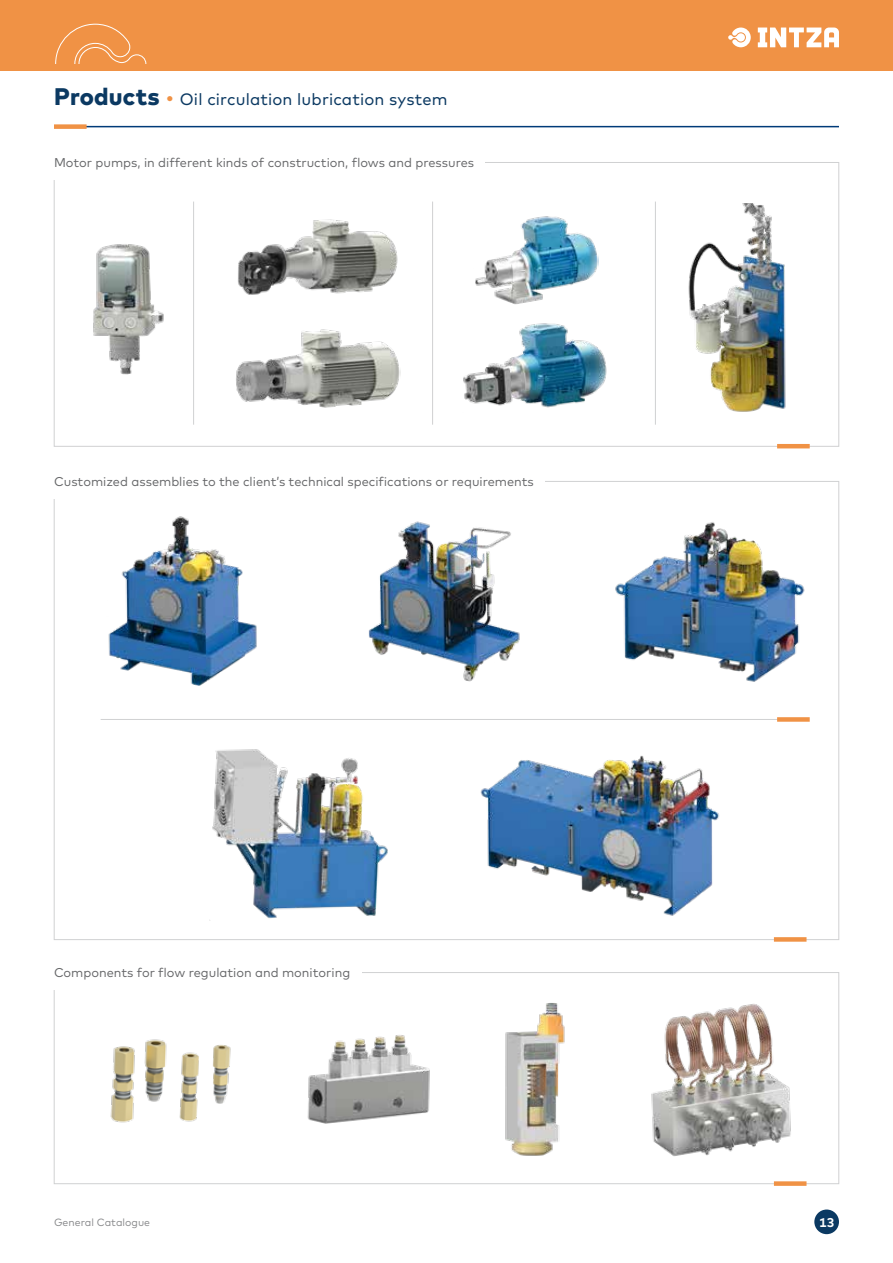
<style>
.page{position:relative;width:893px;height:1263px;background:#fff}
.page>*{position:absolute;margin:0;border:0;box-sizing:border-box;transform-origin:0 0}
.t1{font:16.5px "Mark";letter-spacing:.01em;color:#0b3962}
.t2{font:12.75px "Mark";color:#646567}
.t3{font:700 12.75px "Mark";color:#fff}
.t4{font:10.5px "Mark";color:#87888a}
.s1{font-weight:800;font-size:24px}
.s2{font-weight:800;font-size:24px;color:#f09245}
</style>
<div class="page">
<div style="left:0;top:0;width:893px;height:71px;background:#f09245"></div>
<hr style="left:54px;top:126px;width:785px;height:1px;background:#003b79">
<svg style="left:728px;top:27px;width:23px;height:20px"></svg>
<svg style="left:758px;top:28px;width:81px;height:19px"></svg>
<div style="left:54px;top:124px;width:33px;height:5px;background:#f09245"></div>
<svg style="left:55px;top:24px;width:92px;height:40px"></svg>
<div style="left:814px;top:1209px;width:25px;height:25px;background:#0b3962;border-radius:50%"></div>
<hr style="left:777px;top:444px;width:33px;height:4px;background:#f09245">
<div style="left:774px;top:1181px;width:32px;height:5px;background:#f09245"></div>
<img style="left:93px;top:244px;width:71px;height:131px">
<img style="left:688px;top:203px;width:98px;height:209px">
<img style="left:238px;top:219px;width:160px;height:76px">
<img style="left:236px;top:329px;width:164px;height:79px">
<img style="left:110px;top:1039px;width:121px;height:84px">
<img style="left:307px;top:1035px;width:123px;height:89px">
<img style="left:505px;top:1003px;width:60px;height:153px">
<img style="left:651px;top:1004px;width:140px;height:153px">
<img style="left:475px;top:216px;width:123px;height:88px">
<img style="left:463px;top:323px;width:144px;height:85px">
<hr style="left:193px;top:202px;width:1px;height:223px;background:#d0d1d2">
<div style="left:774px;top:937px;width:32px;height:5px;background:#f09245"></div>
<img style="left:108px;top:516px;width:149px;height:170px">
<img style="left:368px;top:521px;width:152px;height:161px">
<img style="left:209px;top:749px;width:179px;height:172px">
<img style="left:615px;top:522px;width:190px;height:160px">
<img style="left:480px;top:755px;width:239px;height:161px">
<hr style="left:101px;top:719px;width:705px;height:1px;background:#d0d1d2">
<div style="left:777px;top:717px;width:33px;height:5px;background:#f09245"></div>
<hr style="left:432px;top:202px;width:1px;height:223px;background:#d0d1d2">
<hr style="left:655px;top:202px;width:1px;height:223px;background:#d0d1d2">
<p class="t1" style="left:54px;top:89px;width:395px"><span class="s1">Products</span> <span class="s2">·</span> Oil circulation lubrication system</p>
<p class="t2" style="left:54px;top:155px;width:422px">Motor pumps, in different kinds of construction, flows and pressures</p>
<p class="t2" style="left:54px;top:474px;width:481px">Customized assemblies to the client’s technical specifications or requirements</p>
<p class="t2" style="left:54px;top:965px;width:298px">Components for flow regulation and monitoring</p>
<p class="t4" style="left:54px;top:1216px;width:98px">General Catalogue</p>
<p class="t3" style="left:819px;top:1214px;width:17px">13</p>
</div>
